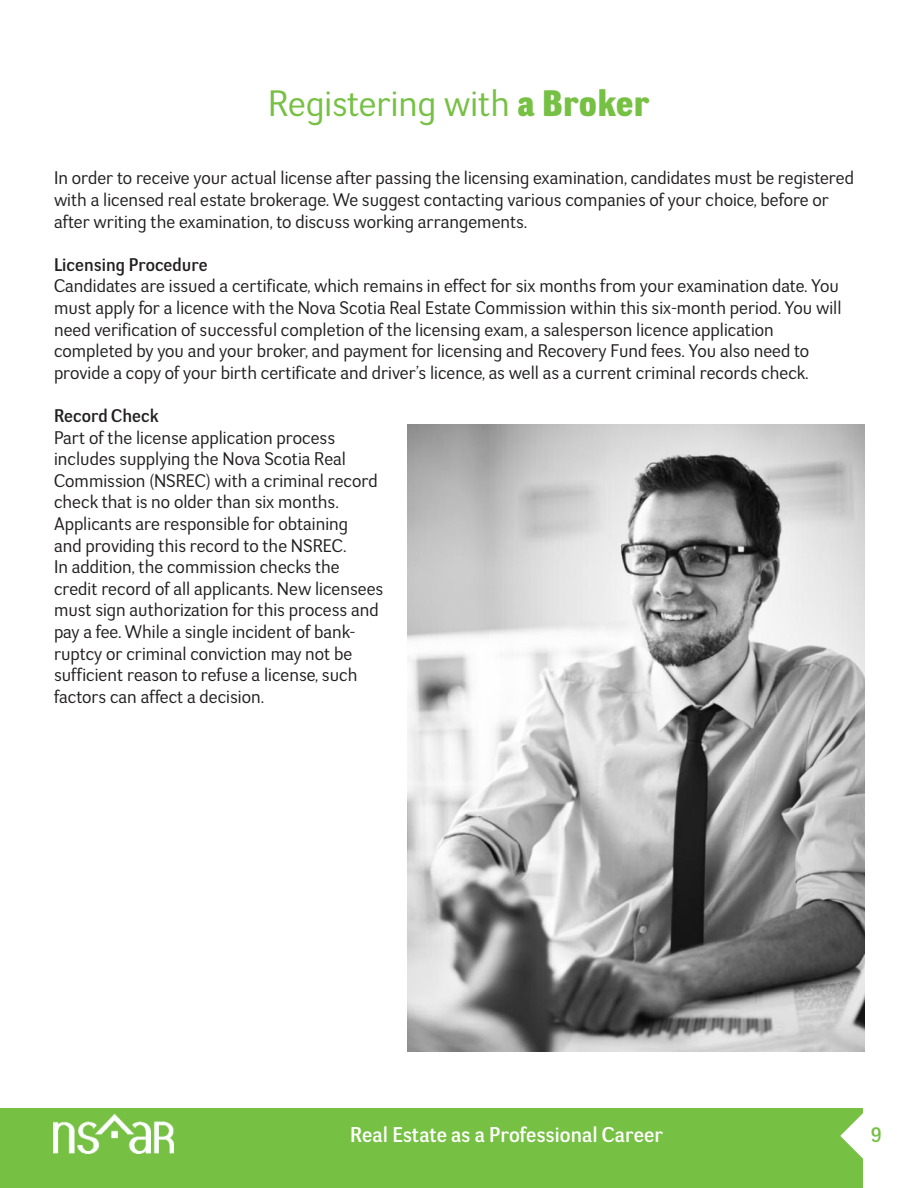
<style>
.page{position:relative;width:918px;height:1188px;background:#fff}
.page>*{position:absolute;margin:0;border:0;box-sizing:border-box;transform-origin:0 0}
.t1{font:36px "Negotiate Bk";color:#76c043}
.t2{font:21px "Negotiate Rg";color:#fff}
.t3{font:21px "Negotiate Rg";color:#76c043}
.t4{font:18px/21.6px "Negotiate Bk";color:#231f20}
.t5{font:18px "Negotiate Rg";color:#231f20}
.s1{font-family:"Negotiate Hv"}
</style>
<div class="page">
<div style="left:0;top:1108px;width:863px;height:80px;background:#76c043"></div>
<svg style="left:840px;top:1113px;width:23px;height:46px"></svg>
<img style="left:53px;top:1115px;width:121px;height:38px">
<img style="left:407px;top:424px;width:457px;height:628px">
<h1 class="t1" style="left:268px;top:91px;width:383px">Registering with <span class="s1">a Broker</span></h1>
<p class="t4" style="left:54px;top:170px;width:802px">In order to receive your actual license after passing the licensing examination, candidates must be registered with a licensed real estate brokerage. We suggest contacting various companies of your choice, before or after writing the examination, to discuss working arrangements.</p>
<p class="t5" style="left:54px;top:258px;width:155px">Licensing Procedure</p>
<p class="t4" style="left:54px;top:278px;width:789px">Candidates are issued a certificate, which remains in effect for six months from your examination date. You must apply for a licence with the Nova Scotia Real Estate Commission within this six-month period. You will need verification of successful completion of the licensing exam, a salesperson licence application completed by you and your broker, and payment for licensing and Recovery Fund fees. You also need to provide a copy of your birth certificate and driver’s licence, as well as a current criminal records check.</p>
<p class="t5" style="left:54px;top:409px;width:106px">Record Check</p>
<p class="t4" style="left:54px;top:429px;width:331px">Part of the license application process includes supplying the Nova Scotia Real Commission (NSREC) with a criminal record check that is no older than six months.<br>Applicants are responsible for obtaining<br>and providing this record to the NSREC.<br>In addition, the commission checks the credit record of all applicants. New licensees must sign authorization for this process and pay a fee. While a single incident of bank&shy;ruptcy or criminal conviction may not be sufficient reason to refuse a license, such factors can affect a decision.</p>
<p class="t2" style="left:350px;top:1127px;width:314px">Real Estate as a Professional Career</p>
<p class="t3" style="left:871px;top:1127px;width:12px">9</p>
</div>
